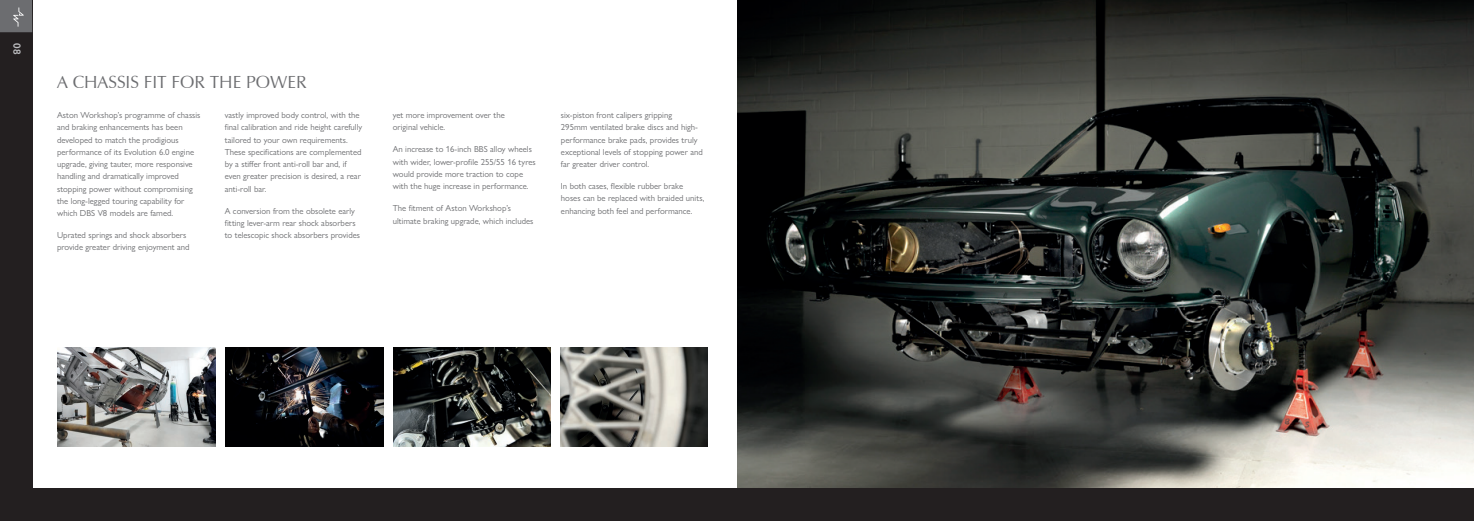
<style>
.page{position:relative;width:1474px;height:521px;background:#fff}
.page>*{position:absolute;margin:0;border:0;box-sizing:border-box;transform-origin:0 0}
.t1{font:17.5px "Zapf Humanist 601 BT";color:#6c6d70}
.t2{font:600 10.5px "Gill Sans Nova";color:#bcbdc0}
.t3{font:8.75px/12.2px "Gill Sans Nova";color:#6c6d70}
</style>
<div class="page">
<img style="left:737px;top:0;width:736px;height:489px">
<img style="left:57px;top:347px;width:158px;height:99px">
<img style="left:225px;top:347px;width:158px;height:99px">
<img style="left:393px;top:347px;width:157px;height:99px">
<img style="left:560px;top:347px;width:147px;height:99px">
<div style="left:0;top:0;width:32px;height:521px;background:#231f20"></div>
<div style="left:0;top:489px;width:1473px;height:32px;background:#231f20"></div>
<svg style="left:0;top:0;width:32px;height:32px"></svg>
<p class="t2" style="left:23px;top:43px;width:13px;rotate:90deg">08</p>
<h1 class="t1" style="left:57px;top:71px;width:251px">A CHASSIS FIT FOR THE POWER</h1>
<p class="t3" style="left:57px;top:109px;width:145px">Aston Workshop’s programme of chassis and braking enhancements has been developed to match the prodigious performance of its Evolution 6.0 engine upgrade, giving tauter, more responsive handling and dramatically improved stopping power without compromising the long-legged touring capability for which DBS V8 models are famed.</p>
<p class="t3" style="left:57px;top:229px;width:134px">Uprated springs and shock absorbers provide greater driving enjoyment and</p>
<p class="t3" style="left:225px;top:109px;width:139px">vastly improved body control, with the final calibration and ride height carefully tailored to your own requirements.<br>These specifications are complemented by a stiffer front anti-roll bar and, if even greater precision is desired, a rear anti-roll bar.</p>
<p class="t3" style="left:225px;top:204px;width:137px">A conversion from the obsolete early fitting lever-arm rear shock absorbers to telescopic shock absorbers provides</p>
<p class="t3" style="left:393px;top:109px;width:113px">yet more improvement over the original vehicle.</p>
<p class="t3" style="left:393px;top:143px;width:144px">An increase to 16-inch BBS alloy wheels with wider, lower-profile 255/55 16 tyres would provide more traction to cope with the huge increase in performance.</p>
<p class="t3" style="left:393px;top:202px;width:142px">The fitment of Aston Workshop’s ultimate braking upgrade, which includes</p>
<p class="t3" style="left:561px;top:109px;width:143px">six-piston front calipers gripping<br>295mm ventilated brake discs and high&shy;performance brake pads, provides truly exceptional levels of stopping power and far greater driver control.</p>
<p class="t3" style="left:561px;top:180px;width:145px">In both cases, flexible rubber brake hoses can be replaced with braided units, enhancing both feel and performance.</p>
</div>
